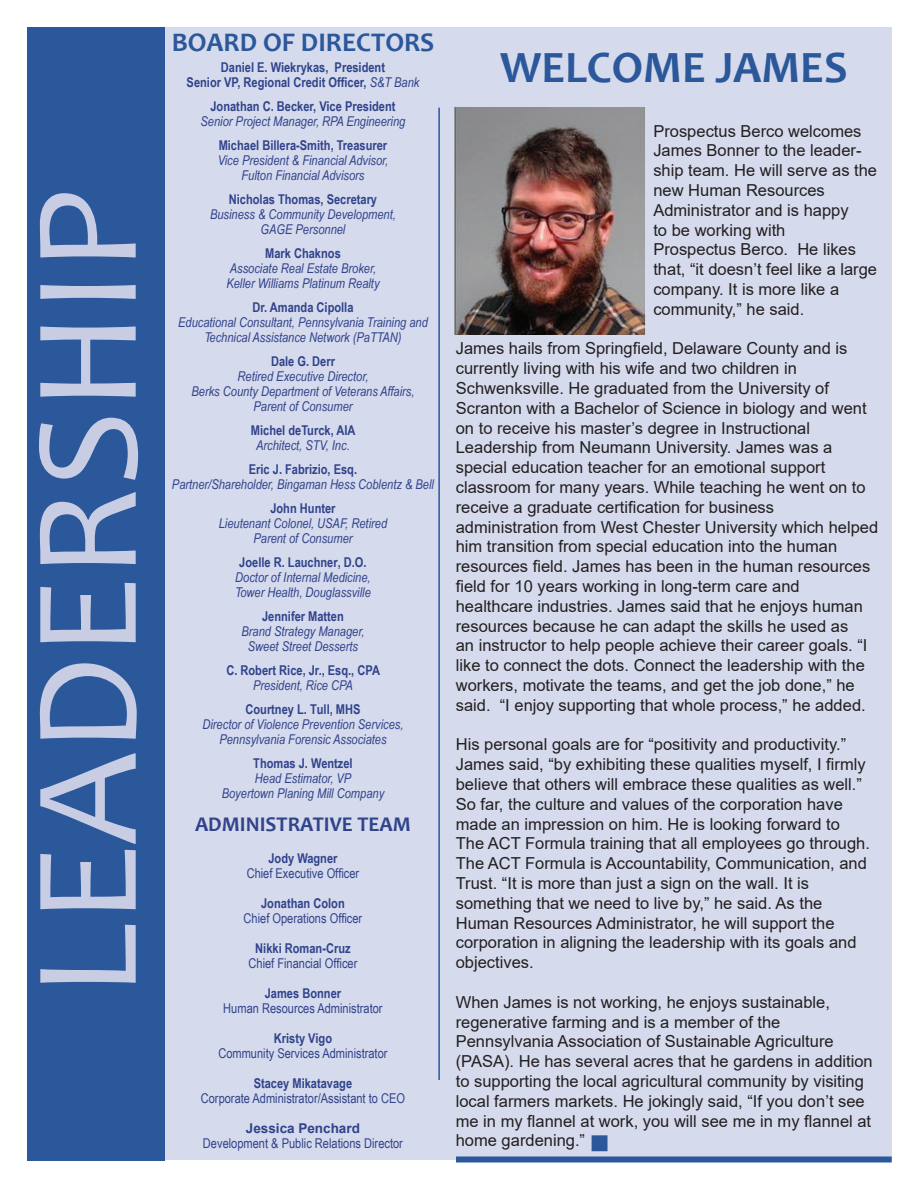
<style>
.page{position:relative;width:918px;height:1188px;background:#fff}
.page>*{position:absolute;margin:0;border:0;box-sizing:border-box;transform-origin:0 0}
.t1{font:150px "Candara";color:#c8cde4}
.t2{font:700 45px "Candara";color:#2b579b}
.t3{font:700 27px "Candara";color:#2b579b}
.t4{font:700 21px "Candara";color:#30438b}
.t5{font:16.5px/19.8px "Arial";color:#231f20}
.t6{font:italic 13.5px/15px "Arial Narrow";color:#30438b;text-align:center}
.t7{font:700 13.5px/15px "Arial Narrow";color:#30438b;text-align:center}
.t8{font:13.5px "Arial Narrow";color:#30438b}
.t9{font:700 13.5px "Arial";color:#30438b}
.s1{font-weight:400;font-style:italic}
</style>
<div class="page">
<div style="left:27px;top:27px;width:138px;height:1134px;background:#2b579b"></div>
<div style="left:165px;top:27px;width:727px;height:1133px;background:#d5daec"></div>
<div style="left:592px;top:1135px;width:16px;height:16px;background:#2b579b;border:2px solid #2b579b"></div>
<div style="left:456px;top:1156px;width:436px;height:6px;background:#2b579b"></div>
<hr style="left:438px;top:108px;width:2px;height:972px;background:#2b579b">
<img style="left:455px;top:107px;width:191px;height:227px">
<h1 class="t1" style="left:-7px;top:997px;width:810px;rotate:-90deg">LEADERSHIP</h1>
<h3 class="t3" style="left:172px;top:25px;width:264px">BOARD OF DIRECTORS</h3>
<p class="t7" style="left:187px;top:59px;width:234px">Daniel E. Wiekrykas, President<br>Senior VP, Regional Credit Officer, <span class="s1">S&amp;T Bank</span></p>
<p class="t7" style="left:210px;top:98px;width:187px">Jonathan C. Becker, Vice President</p>
<p class="t6" style="left:201px;top:114px;width:206px">Senior Project Manager, RPA Engineering</p>
<p class="t7" style="left:219px;top:137px;width:170px">Michael Billera-Smith, Treasurer</p>
<p class="t6" style="left:218px;top:153px;width:172px">Vice President &amp; Financial Advisor,<br>Fulton Financial Advisors</p>
<p class="t7" style="left:229px;top:191px;width:150px">Nicholas Thomas, Secretary</p>
<p class="t6" style="left:210px;top:207px;width:187px">Business &amp; Community Development,<br>GAGE Personnel</p>
<p class="t7" style="left:265px;top:245px;width:77px">Mark Chaknos</p>
<p class="t6" style="left:226px;top:261px;width:155px;text-align:left">Associate Real Estate Broker,<br>Keller Williams Platinum Realty</p>
<p class="t7" style="left:252px;top:299px;width:103px">Dr. Amanda Cipolla</p>
<p class="t6" style="left:178px;top:315px;width:251px">Educational Consultant, Pennsylvania Training and<br>Technical Assistance Network (PaTTAN)</p>
<p class="t7" style="left:271px;top:353px;width:65px">Dale G. Derr</p>
<p class="t6" style="left:192px;top:369px;width:224px">Retired Executive Director,<br>Berks County Department of Veterans Affairs,<br>Parent of Consumer</p>
<p class="t7" style="left:251px;top:422px;width:106px">Michel deTurck, AIA</p>
<p class="t6" style="left:256px;top:438px;width:95px">Architect, STV, Inc.</p>
<p class="t7" style="left:249px;top:461px;width:110px">Eric J. Fabrizio, Esq.</p>
<p class="t6" style="left:172px;top:477px;width:263px">Partner/Shareholder, Bingaman Hess Coblentz &amp; Bell</p>
<p class="t7" style="left:270px;top:500px;width:67px">John Hunter</p>
<p class="t6" style="left:219px;top:516px;width:170px">Lieutenant Colonel, USAF, Retired<br>Parent of Consumer</p>
<p class="t7" style="left:239px;top:554px;width:129px">Joelle R. Lauchner, D.O.</p>
<p class="t6" style="left:235px;top:570px;width:137px;text-align:left">Doctor of Internal Medicine,<br>Tower Health, Douglassville</p>
<p class="t7" style="left:262px;top:608px;width:83px">Jennifer Matten</p>
<p class="t6" style="left:242px;top:624px;width:124px">Brand Strategy Manager,<br>Sweet Street Desserts</p>
<p class="t7" style="left:226px;top:662px;width:155px">C. Robert Rice, Jr., Esq., CPA</p>
<p class="t6" style="left:253px;top:678px;width:101px">President, Rice CPA</p>
<p class="t7" style="left:245px;top:701px;width:117px">Courtney L. Tull, MHS</p>
<p class="t6" style="left:203px;top:717px;width:202px">Director of Violence Prevention Services,<br>Pennsylvania Forensic Associates</p>
<p class="t7" style="left:253px;top:755px;width:101px">Thomas J. Wentzel</p>
<p class="t6" style="left:222px;top:771px;width:164px">Head Estimator, VP<br>Boyertown Planing Mill Company</p>
<p class="t4" style="left:195px;top:811px;width:217px">ADMINISTRATIVE TEAM</p>
<p class="t7" style="left:268px;top:850px;width:71px">Jody Wagner</p>
<p class="t8" style="left:247px;top:863px;width:114px">Chief Executive Officer</p>
<p class="t7" style="left:261px;top:895px;width:85px">Jonathan Colon</p>
<p class="t8" style="left:244px;top:908px;width:120px">Chief Operations Officer</p>
<p class="t7" style="left:255px;top:940px;width:97px">Nikki Roman-Cruz</p>
<p class="t8" style="left:249px;top:953px;width:110px">Chief Financial Officer</p>
<p class="t7" style="left:265px;top:985px;width:78px">James Bonner</p>
<p class="t8" style="left:223px;top:998px;width:161px">Human Resources Administrator</p>
<p class="t7" style="left:274px;top:1030px;width:60px">Kristy Vigo</p>
<p class="t8" style="left:218px;top:1043px;width:171px">Community Services Administrator</p>
<p class="t7" style="left:254px;top:1075px;width:100px">Stacey Mikatavage</p>
<p class="t8" style="left:201px;top:1088px;width:206px">Corporate Administrator/Assistant to CEO</p>
<p class="t9" style="left:246px;top:1119px;width:116px">Jessica Penchard</p>
<p class="t8" style="left:203px;top:1133px;width:201px">Development &amp; Public Relations Director</p>
<h2 class="t2" style="left:500px;top:39px;width:349px">WELCOME JAMES</h2>
<p class="t5" style="left:653px;top:121px;width:225px">Prospectus Berco welcomes<br>James Bonner to the leader&shy;ship team. He will serve as the new Human Resources<br>Administrator and is happy<br>to be working with<br>Prospectus Berco. He likes that, “it doesn’t feel like a large company. It is more like a community,” he said.</p>
<p class="t5" style="left:456px;top:339px;width:424px">James hails from Springfield, Delaware County and is currently living with his wife and two children in Schwenksville. He graduated from the University of Scranton with a Bachelor of Science in biology and went on to receive his master’s degree in Instructional Leadership from Neumann University. James was a special education teacher for an emotional support classroom for many years. While teaching he went on to receive a graduate certification for business administration from West Chester University which helped him transition from special education into the human resources field. James has been in the human resources field for 10 years working in long-term care and healthcare industries. James said that he enjoys human resources because he can adapt the skills he used as<br>an instructor to help people achieve their career goals. “I like to connect the dots. Connect the leadership with the workers, motivate the teams, and get the job done,” he said. “I enjoy supporting that whole process,” he added.</p>
<p class="t5" style="left:456px;top:735px;width:416px">His personal goals are for “positivity and productivity.” James said, “by exhibiting these qualities myself, I firmly believe that others will embrace these qualities as well.” So far, the culture and values of the corporation have made an impression on him. He is looking forward to The ACT Formula training that all employees go through.<br>The ACT Formula is Accountability, Communication, and Trust. “It is more than just a sign on the wall. It is something that we need to live by,” he said. As the Human Resources Administrator, he will support the corporation in aligning the leadership with its goals and objectives.</p>
<p class="t5" style="left:456px;top:992px;width:418px">When James is not working, he enjoys sustainable, regenerative farming and is a member of the Pennsylvania Association of Sustainable Agriculture (PASA). He has several acres that he gardens in addition to supporting the local agricultural community by visiting local farmers markets. He jokingly said, “If you don’t see me in my flannel at work, you will see me in my flannel at home gardening.”</p>
</div>
